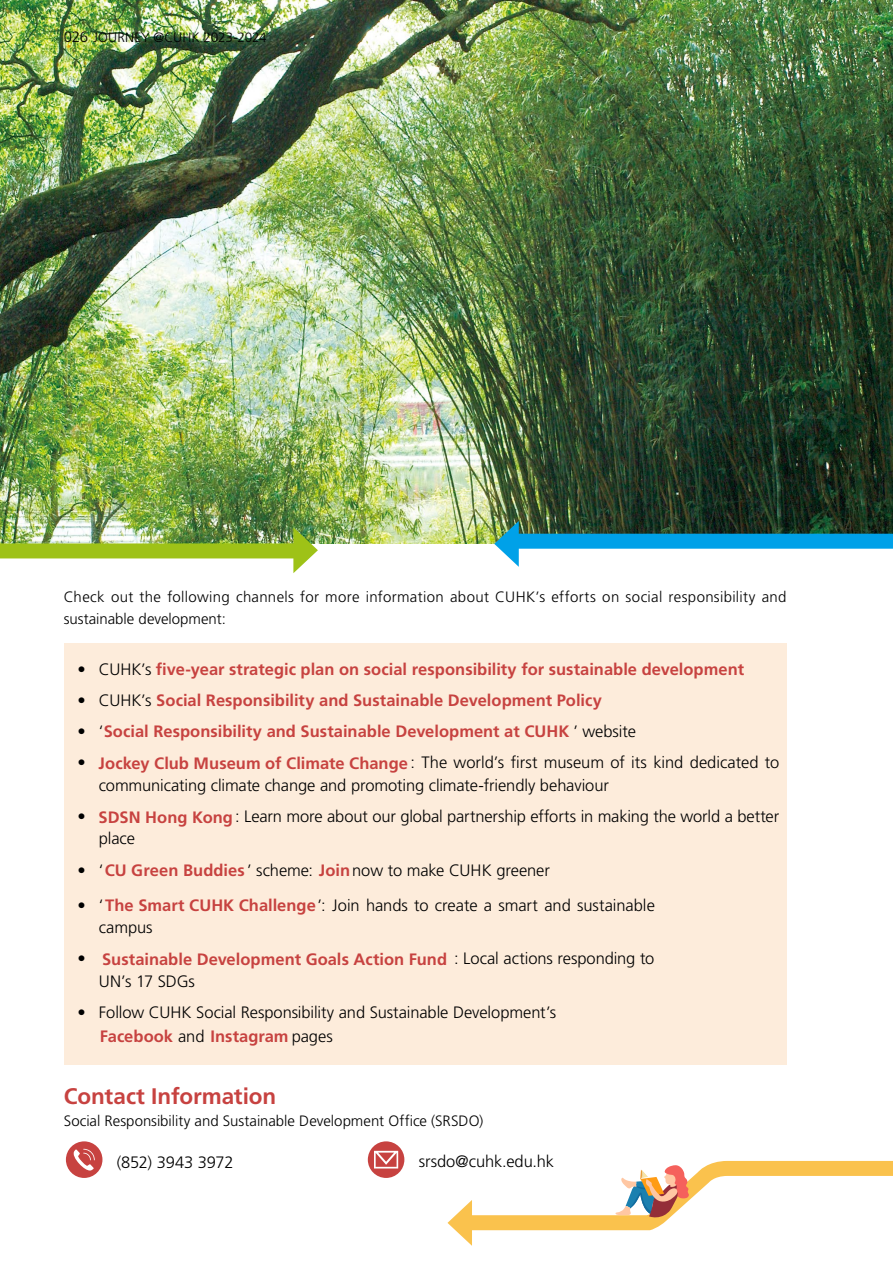
<style>
.page{position:relative;width:893px;height:1263px;background:#fff}
.page>*{position:absolute;margin:0;border:0;box-sizing:border-box;transform-origin:0 0}
.t1{font:700 22.5px "Frutiger LT Std";letter-spacing:-.005em;color:#c74240}
.t2{font:300 16.5px/22.5px "Frutiger LT Std";letter-spacing:-.005em;color:#000}
.t3{font:700 16.5px/31.5px "Frutiger LT Std";color:#c74240}
.t4{font:300 15px/22.5px "Frutiger LT Std";letter-spacing:.01em;color:#000}
.t5{font:300 13.5px "Frutiger LT Std";letter-spacing:.01em;color:#000}
.s1{font-size:15px}
.s2{font-weight:300;color:#000}
.s3{font-weight:700;color:#c74240}
</style>
<div class="page">
<img style="left:0;top:0;width:893px;height:543px">
<div style="left:64px;top:644px;width:723px;height:421px;background:#fdecdb"></div>
<div style="left:66px;top:1141px;width:36px;height:37px;background:#c74240;border-radius:50%"></div>
<svg style="left:73px;top:1149px;width:22px;height:21px"></svg>
<svg style="left:368px;top:1141px;width:36px;height:37px"></svg>
<svg style="left:374px;top:1151px;width:24px;height:17px"></svg>
<div style="left:0;top:543px;width:298px;height:15px;background:#9ec217"></div>
<svg style="left:293px;top:527px;width:25px;height:46px"></svg>
<svg style="left:447px;top:1160px;width:446px;height:86px"></svg>
<svg style="left:494px;top:521px;width:25px;height:46px"></svg>
<div style="left:517px;top:534px;width:376px;height:15px;background:#00a1e8"></div>
<p class="t5" style="left:64px;top:30px;width:204px"><span class="s1">026</span> JOURNEY @CUHK 2023-2024</p>
<p class="t4" style="left:64px;top:586px;width:724px">Check out the following channels for more information about CUHK’s efforts on social responsibility and sustainable development:</p>
<p class="t3" style="left:78px;top:654px;width:668px"><span class="s2">• CUHK’s</span> five-year strategic plan on social responsibility for sustainable development</p>
<p class="t3" style="left:78px;top:685px;width:526px"><span class="s2">• CUHK’s</span> Social Responsibility and Sustainable Development Policy</p>
<p class="t3" style="left:78px;top:715px;width:560px"><span class="s2">• ‘</span>Social Responsibility and Sustainable Development at CUHK <span class="s2">’ website •</span></p>
<p class="t2" style="left:99px;top:752px;width:682px"><span class="s3">Jockey Club Museum of Climate Change</span>: The world’s first museum of its kind dedicated to communicating climate change and promoting climate-friendly behaviour</p>
<p class="t2" style="left:78px;top:805px;width:10px">•</p>
<p class="t2" style="left:99px;top:805px;width:682px"><span class="s3">SDSN Hong Kong</span>: Learn more about our global partnership efforts in making the world a better place</p>
<p class="t2" style="left:78px;top:859px;width:474px">• ‘<span class="s3">CU Green Buddies</span>’ scheme: <span class="s3">Join</span>now to make CUHK greener</p>
<p class="t2" style="left:99px;top:894px;width:558px;text-indent:-21px">• ‘<span class="s3">The Smart CUHK Challenge</span>’: Join hands to create a smart and sustainable campus</p>
<p class="t2" style="left:78px;top:947px;width:10px">•</p>
<p class="t3" style="left:99px;top:948px;width:557px;line-height:22.2px">Sustainable Development Goals Action Fund <span class="s2">: Local actions responding to<br>UN’s 17 SDGs</span></p>
<p class="t2" style="left:100px;top:1000px;width:458px;line-height:24.2px;text-indent:-22px">• Follow CUHK Social Responsibility and Sustainable Development’s<br><span class="s3">Facebook</span> and <span class="s3">Instagram</span> pages</p>
<h1 class="t1" style="left:64px;top:1083px;width:214px">Contact Information</h1>
<p class="t4" style="left:64px;top:1110px;width:421px">Social Responsibility and Sustainable Development Office (SRSDO)</p>
<p class="t2" style="left:117px;top:1151px;width:118px">(852) 3943 3972</p>
<p class="t2" style="left:419px;top:1150px;width:137px">srsdo@cuhk.edu.hk</p>
</div>
